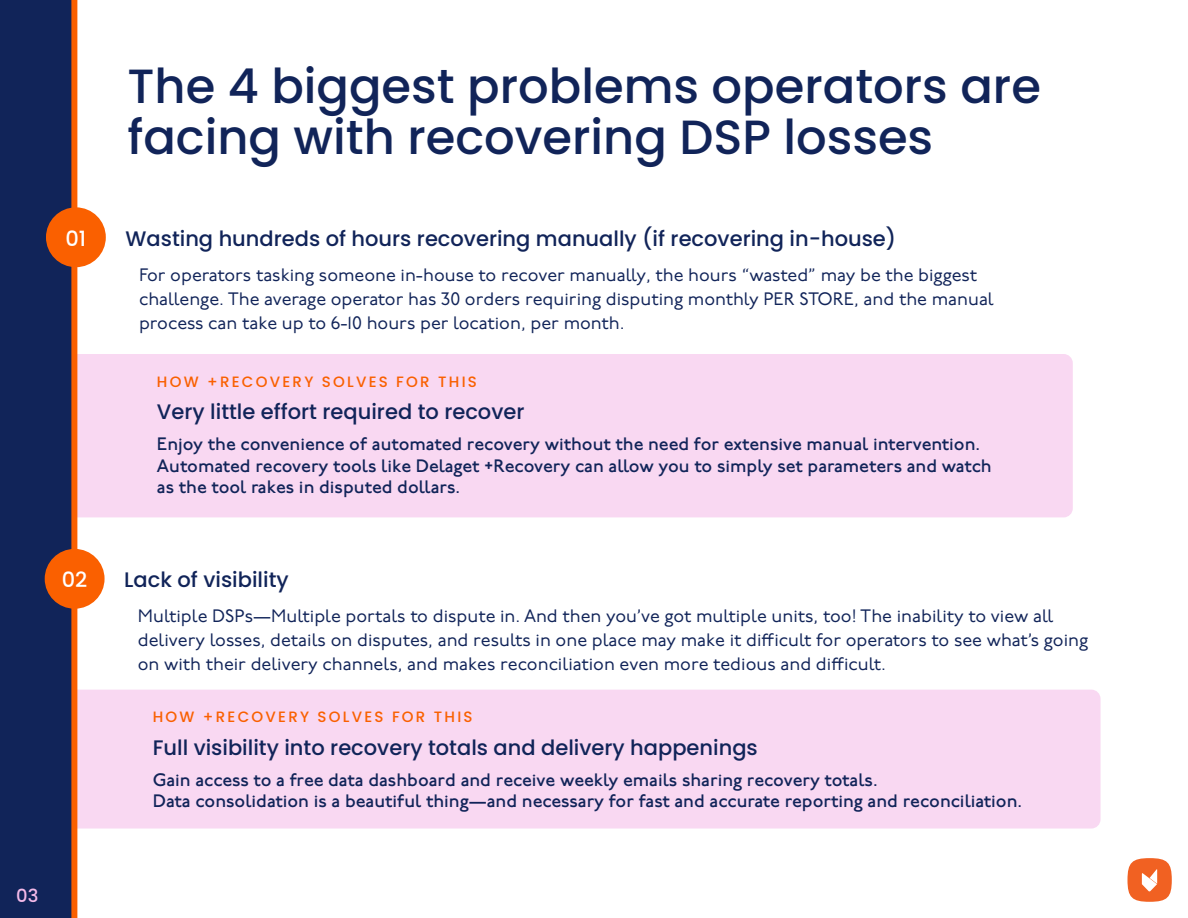
<style>
.page{position:relative;width:1188px;height:918px;background:#fff}
.page>*{position:absolute;margin:0;border:0;box-sizing:border-box;transform-origin:0 0}
.t1{font:500 48px/51px "Poppins";color:#112459}
.t2{font:500 21px "Poppins";color:#112459}
.t3{font:500 21px "Poppins";color:#fff}
.t4{font:18px/24px "P22 Underground";color:#112459}
.t5{font:500 18px/21.6px "P22 Underground";color:#112459}
.t6{font:500 18px "Poppins";color:#f4bae9}
.t7{font:500 15px "Poppins";letter-spacing:.15em;color:#fa6000}
</style>
<div class="page">
<div style="left:2px;top:690px;width:1099px;height:139px;background:#f9d8f2;border-radius:9px"></div>
<div style="left:2px;top:354px;width:1071px;height:163px;background:#f9d8f2;border-radius:9px"></div>
<svg style="left:0;top:0;width:77px;height:918px;background:#202753"></svg>
<div style="left:1127px;top:858px;width:45px;height:44px;background:#f16122;border-radius:50%"></div>
<svg style="left:1142px;top:869px;width:15px;height:23px"></svg>
<div style="left:45px;top:549px;width:60px;height:60px;background:#fa6000;border-radius:50%"></div>
<div style="left:46px;top:207px;width:60px;height:60px;background:#fa6000;border-radius:50%"></div>
<h1 class="t1" style="left:128px;top:61px;width:915px">The 4 biggest problems operators are facing with recovering DSP losses</h1>
<p class="t3" style="left:65px;top:226px;width:22px">01</p>
<p class="t2" style="left:126px;top:226px;width:772px">Wasting hundreds of hours recovering manually (if recovering in-house)</p>
<p class="t4" style="left:139px;top:263px;width:856px">For operators tasking someone in-house to recover manually, the hours “wasted” may be the biggest challenge. The average operator has 30 orders requiring disputing monthly PER STORE, and the manual process can take up to 6-10 hours per location, per month.</p>
<p class="t7" style="left:157px;top:373px;width:321px">HOW +RECOVERY SOLVES FOR THIS</p>
<p class="t2" style="left:157px;top:399px;width:369px">Very little effort required to recover</p>
<p class="t5" style="left:157px;top:434px;width:836px">Enjoy the convenience of automated recovery without the need for extensive manual intervention.<br>Automated recovery tools like Delaget +Recovery can allow you to simply set parameters and watch as the tool rakes in disputed dollars.</p>
<p class="t3" style="left:62px;top:568px;width:27px">02</p>
<p class="t2" style="left:124px;top:568px;width:166px">Lack of visibility</p>
<p class="t4" style="left:138px;top:605px;width:952px">Multiple DSPs—Multiple portals to dispute in. And then you’ve got multiple units, too! The inability to view all delivery losses, details on disputes, and results in one place may make it difficult for operators to see what’s going on with their delivery channels, and makes reconciliation even more tedious and difficult.</p>
<p class="t7" style="left:153px;top:708px;width:321px">HOW +RECOVERY SOLVES FOR THIS</p>
<p class="t2" style="left:153px;top:735px;width:607px">Full visibility into recovery totals and delivery happenings</p>
<p class="t5" style="left:153px;top:770px;width:871px">Gain access to a free data dashboard and receive weekly emails sharing recovery totals.<br>Data consolidation is a beautiful thing—and necessary for fast and accurate reporting and reconciliation.</p>
<p class="t6" style="left:16px;top:885px;width:24px">03</p>
</div>
